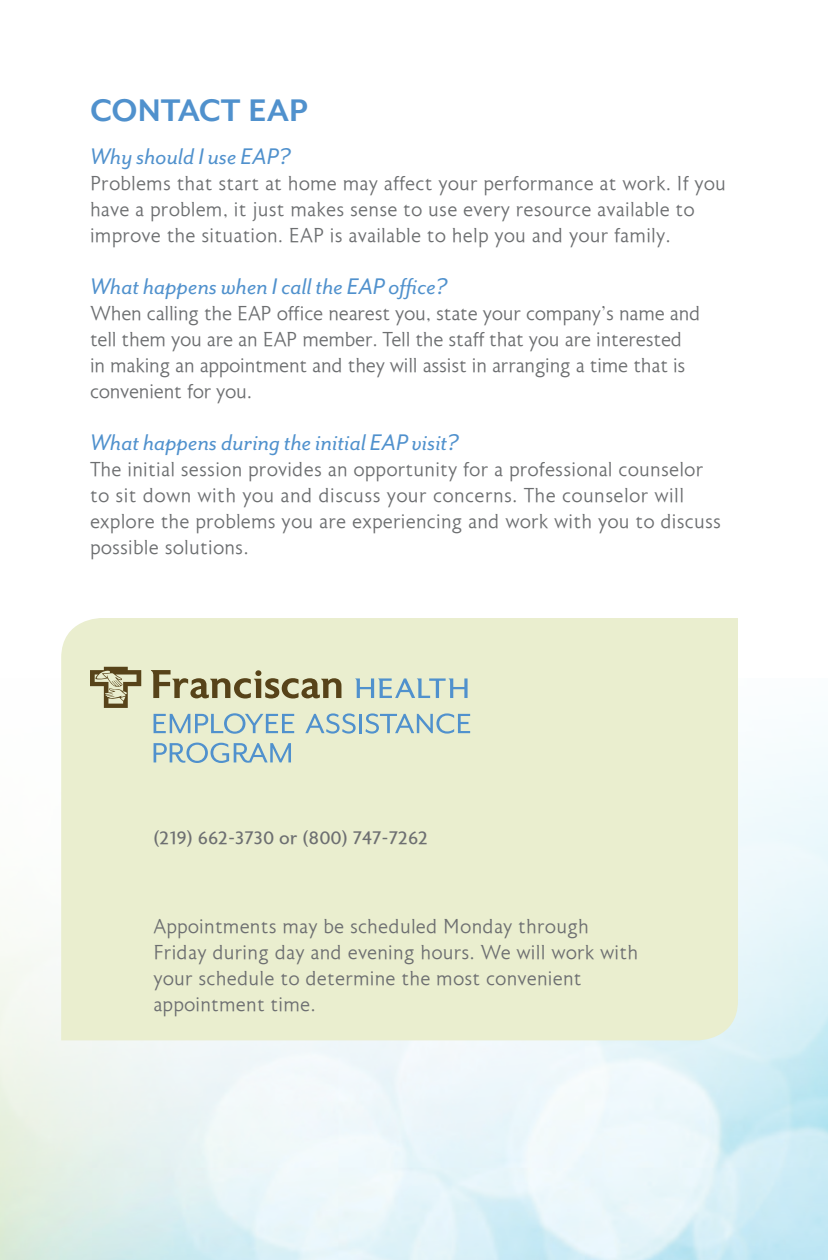
<style>
.page{position:relative;width:828px;height:1260px;background:#fff}
.page>*{position:absolute;margin:0;border:0;box-sizing:border-box;transform-origin:0 0}
.t1{font:700 36px "Mr Eaves San OT";color:#5091cd}
.t2{font:italic 26px "Mr Eaves San OT";color:#5091cd}
.t3{font:300 20px/26px "Astoria";color:#6d6f71}
.t4{font:300 20px/26px "Astoria";letter-spacing:-.02em;color:#6d6f71}
.t5{font:18px "Astoria Roman";color:#6d6f71}
</style>
<div class="page">
<div style="left:61px;top:618px;width:677px;height:422px;background:#eaeecf"></div>
<svg style="left:90px;top:667px;width:51px;height:41px"></svg>
<svg style="left:151px;top:670px;width:190px;height:29px"></svg>
<svg style="left:355px;top:678px;width:113px;height:20px"></svg>
<svg style="left:154px;top:713px;width:140px;height:21px"></svg>
<svg style="left:305px;top:713px;width:51px;height:21px"></svg>
<hr style="left:359px;top:714px;width:3px;height:19px;background:#5091cd">
<svg style="left:365px;top:713px;width:105px;height:21px"></svg>
<svg style="left:154px;top:743px;width:137px;height:20px"></svg>
<p class="t1" style="left:90px;top:90px;width:219px">CONTACT EAP</p>
<p class="t2" style="left:90px;top:142px;width:202px">Why should I use EAP?</p>
<p class="t3" style="left:90px;top:171px;width:638px">Problems that start at home may affect your performance at work. If you have a problem, it just makes sense to use every resource available to improve the situation. EAP is available to help you and your family.</p>
<p class="t2" style="left:90px;top:272px;width:358px">What happens when I call the EAP office?</p>
<p class="t4" style="left:90px;top:301px;width:612px">When calling the EAP office nearest you, state your company’s name and tell them you are an EAP member. Tell the staff that you are interested in making an appointment and they will assist in arranging a time that is convenient for you.</p>
<p class="t2" style="left:90px;top:428px;width:370px">What happens during the initial EAP visit?</p>
<p class="t3" style="left:90px;top:457px;width:633px">The initial session provides an opportunity for a professional counselor to sit down with you and discuss your concerns. The counselor will explore the problems you are experiencing and work with you to discuss possible solutions.</p>
<p class="t5" style="left:154px;top:829px;width:276px">(219) 662-3730 or (800) 747-7262</p>
<p class="t3" style="left:153px;top:914px;width:486px">Appointments may be scheduled Monday through Friday during day and evening hours. We will work with your schedule to determine the most convenient appointment time.</p>
</div>
